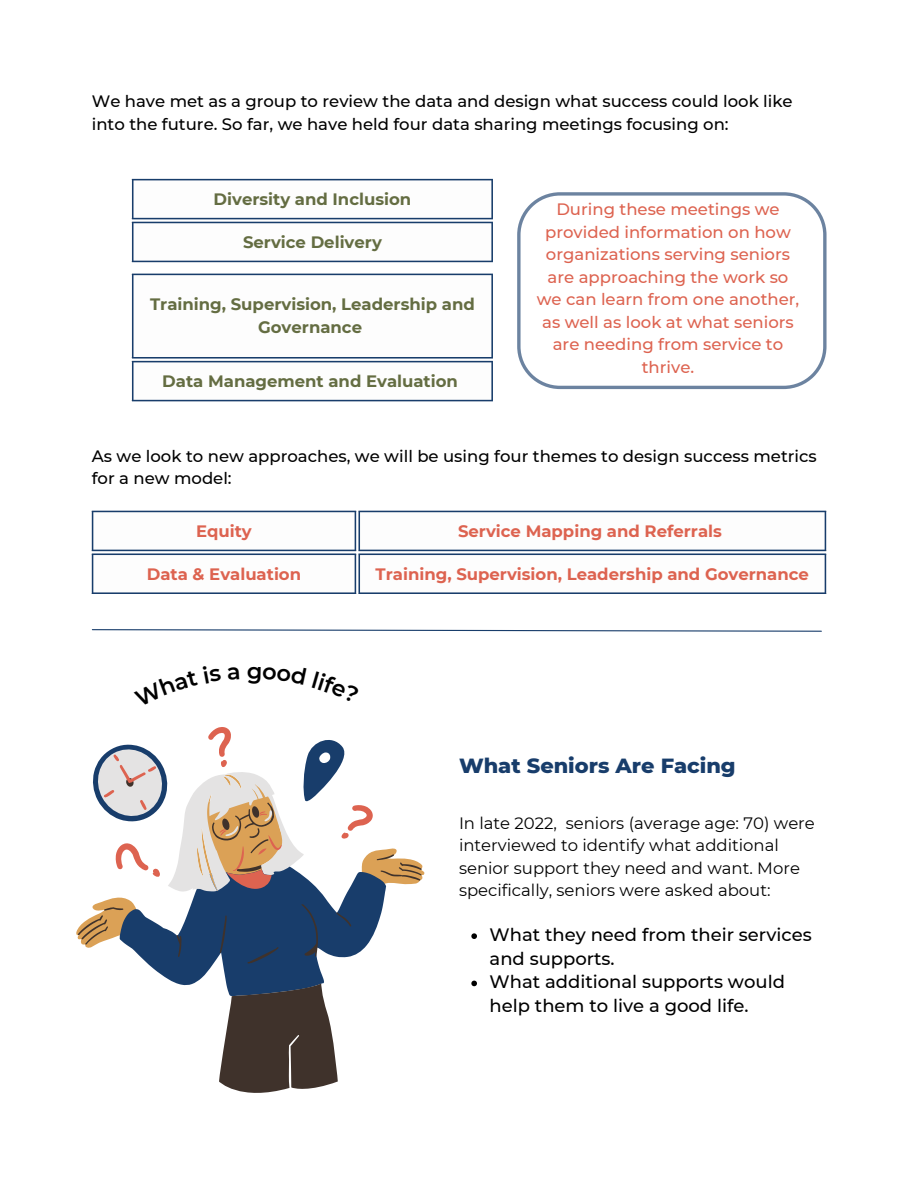
<style>
.page{position:relative;width:918px;height:1188px;background:#fff}
.page>*{position:absolute;margin:0;border:0;box-sizing:border-box;transform-origin:0 0}
.t1{font:800 20.85px "Montserrat";color:#183d6b}
.t2{font:500 18px/23.7px "Montserrat";color:#000}
.t3{font:500 16.5px/22.5px "Montserrat";color:#000}
.t4{font:500 16.5px/22.5px "Montserrat";color:#dd6350;text-align:center}
.t5{font:16.5px/22.5px "Montserrat";color:#000}
.t6{font:700 16.5px/22.5px "Montserrat";color:#646d42;text-align:center}
.t7{font:700 16.5px "Montserrat";color:#dd6350}
</style>
<div class="page">
<svg style="left:517px;top:192px;width:310px;height:197px"></svg>
<svg style="left:132px;top:180px;width:361px;height:81px"></svg>
<hr style="left:132px;top:180px;width:2px;height:38px;background:#183d6b">
<hr style="left:491px;top:180px;width:2px;height:38px;background:#183d6b">
<hr style="left:132px;top:179px;width:361px;height:1px;background:#183d6b">
<hr style="left:132px;top:218px;width:361px;height:1px;background:#183d6b">
<hr style="left:132px;top:223px;width:2px;height:38px;background:#183d6b">
<hr style="left:491px;top:223px;width:2px;height:38px;background:#183d6b">
<hr style="left:132px;top:222px;width:361px;height:1px;background:#183d6b">
<hr style="left:132px;top:261px;width:361px;height:1px;background:#183d6b">
<svg style="left:132px;top:275px;width:361px;height:125px"></svg>
<hr style="left:132px;top:275px;width:2px;height:82px;background:#183d6b">
<hr style="left:491px;top:275px;width:2px;height:82px;background:#183d6b">
<hr style="left:132px;top:274px;width:361px;height:1px;background:#183d6b">
<hr style="left:132px;top:357px;width:361px;height:2px;background:#183d6b">
<hr style="left:132px;top:362px;width:2px;height:38px;background:#183d6b">
<hr style="left:491px;top:362px;width:2px;height:38px;background:#183d6b">
<hr style="left:132px;top:361px;width:361px;height:1px;background:#183d6b">
<hr style="left:132px;top:400px;width:361px;height:1px;background:#183d6b">
<svg style="left:92px;top:511px;width:734px;height:83px"></svg>
<hr style="left:92px;top:512px;width:1px;height:38px;background:#183d6b">
<hr style="left:355px;top:512px;width:1px;height:38px;background:#183d6b">
<hr style="left:92px;top:511px;width:264px;height:1px;background:#183d6b">
<hr style="left:92px;top:550px;width:264px;height:1px;background:#183d6b">
<hr style="left:358px;top:512px;width:2px;height:38px;background:#183d6b">
<hr style="left:825px;top:512px;width:1px;height:38px;background:#183d6b">
<hr style="left:358px;top:511px;width:468px;height:1px;background:#183d6b">
<hr style="left:358px;top:550px;width:468px;height:1px;background:#183d6b">
<hr style="left:92px;top:555px;width:1px;height:37px;background:#183d6b">
<hr style="left:355px;top:555px;width:1px;height:37px;background:#183d6b">
<hr style="left:92px;top:554px;width:264px;height:1px;background:#183d6b">
<hr style="left:92px;top:592px;width:264px;height:2px;background:#183d6b">
<hr style="left:358px;top:555px;width:2px;height:37px;background:#183d6b">
<hr style="left:825px;top:555px;width:1px;height:37px;background:#183d6b">
<hr style="left:358px;top:554px;width:468px;height:1px;background:#183d6b">
<hr style="left:358px;top:592px;width:468px;height:2px;background:#183d6b">
<svg style="left:78px;top:848px;width:344px;height:245px"></svg>
<svg style="left:93px;top:727px;width:280px;height:165px"></svg>
<svg style="left:471px;top:933px;width:6px;height:6px"></svg>
<svg style="left:471px;top:981px;width:6px;height:5px"></svg>
<svg style="left:91px;top:629px;width:731px;height:3px"></svg>
<p class="t3" style="left:92px;top:90px;width:702px">We have met as a group to review the data and design what success could look like into the future. So far, we have held four data sharing meetings focusing on:</p>
<p class="t6" style="left:214px;top:188px;width:199px">Diversity and Inclusion</p>
<p class="t6" style="left:243px;top:231px;width:140px">Service Delivery</p>
<p class="t6" style="left:150px;top:293px;width:326px">Training, Supervision, Leadership and<br>Governance</p>
<p class="t6" style="left:162px;top:370px;width:297px">Data Management and Evaluation</p>
<p class="t4" style="left:537px;top:198px;width:264px">During these meetings we provided information on how organizations serving seniors are approaching the work so we can learn from one another, as well as look at what seniors are needing from service to thrive.</p>
<p class="t3" style="left:92px;top:444px;width:727px">As we look to new approaches, we will be using four themes to design success metrics for a new model:</p>
<p class="t7" style="left:196px;top:521px;width:57px">Equity</p>
<p class="t7" style="left:458px;top:521px;width:265px">Service Mapping and Referrals</p>
<p class="t7" style="left:147px;top:564px;width:156px">Data &amp; Evaluation</p>
<p class="t7" style="left:376px;top:564px;width:435px">Training, Supervision, Leadership and Governance</p>
<p class="t1" style="left:459px;top:752px;width:278px">What Seniors Are Facing</p>
<p class="t5" style="left:459px;top:812px;width:357px">In late 2022, seniors (average age: 70) were interviewed to identify what additional senior support they need and want. More specifically, seniors were asked about:</p>
<p class="t2" style="left:490px;top:923px;width:324px">What they need from their services and supports.<br>What additional supports would help them to live a good life.</p>
</div>
